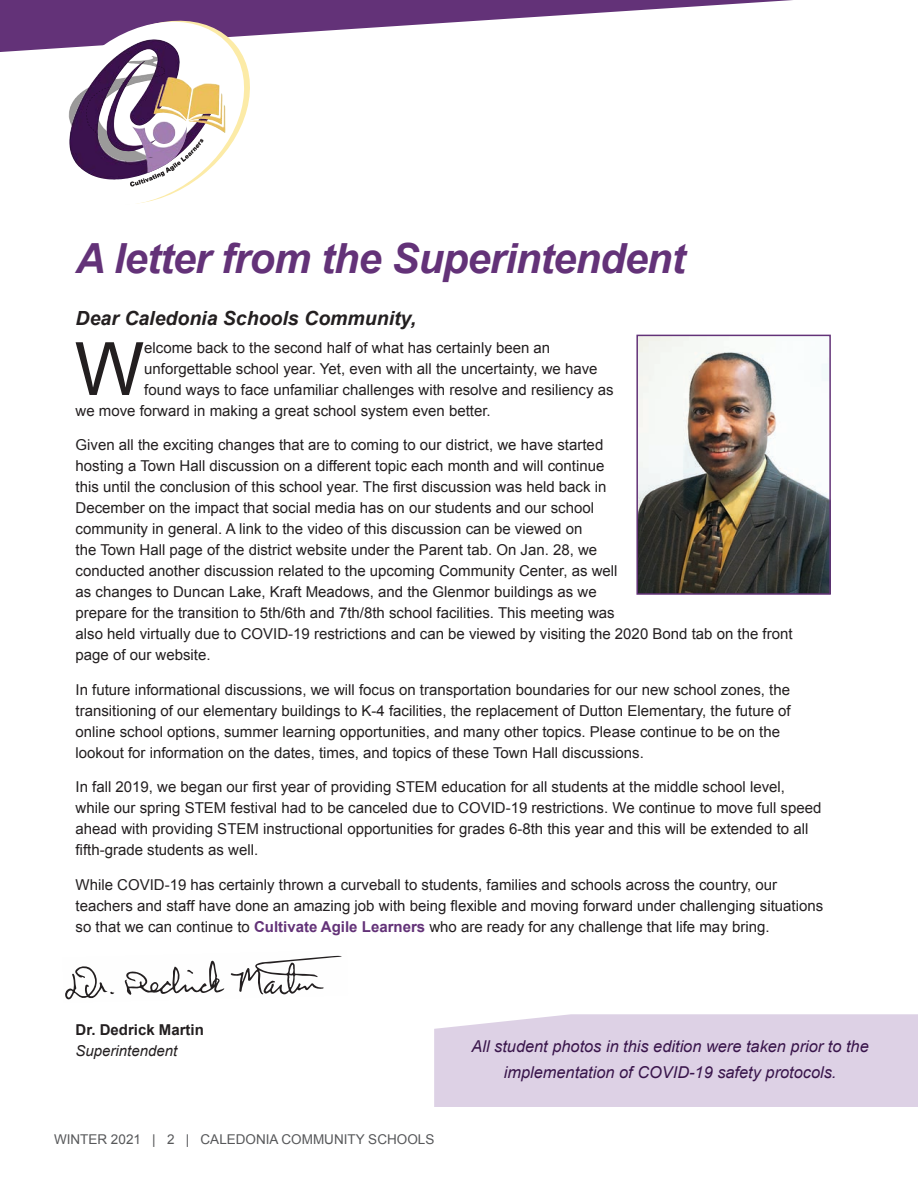
<style>
.page{position:relative;width:918px;height:1188px;background:#fff}
.page>*{position:absolute;margin:0;border:0;box-sizing:border-box;transform-origin:0 0}
.t1{font:73.65px "Arial";color:#231f20}
.t2{font:italic 700 41.55px "Arial";letter-spacing:-.02em;color:#633278}
.t3{font:italic 700 19.5px "Arial";color:#231f20}
.t4{font:italic 16.35px/25.2px "Arial";color:#39154b;text-align:center}
.t5{font:15px/21px "Arial";color:#231f20}
.t6{font:700 15px "Arial";color:#231f20}
.t7{font:italic 15px "Arial";color:#231f20}
.Tabs{font:13.5px "Arial";color:#57585a}
.s1{font-weight:700;color:#633278}
</style>
<div class="page">
<div style="left:434px;top:1014px;width:484px;height:93px;background:#ddd1e5"></div>
<svg style="left:65px;top:955px;width:277px;height:45px"></svg>
<svg style="left:0;top:0;width:793px;height:52px"></svg>
<svg style="left:41px;top:11px;width:223px;height:41px"></svg>
<svg style="left:35px;top:12px;width:223px;height:192px"></svg>
<img style="left:69px;top:39px;width:150px;height:141px">
<img style="left:72px;top:57px;width:100px;height:106px">
<img style="left:92px;top:61px;width:73px;height:37px">
<img style="left:132px;top:121px;width:55px;height:18px">
<img style="left:142px;top:133px;width:45px;height:6px">
<img style="left:219px;top:77px;width:2px;height:44px">
<img style="left:153px;top:77px;width:66px;height:46px">
<svg style="left:129px;top:139px;width:74px;height:48px"></svg>
<img style="left:639px;top:338px;width:189px;height:254px">
<div style="left:636px;top:335px;width:195px;height:260px;border:2px solid #633278"></div>
<p class="t2" style="left:76px;top:232px;width:611px">A letter from the Superintendent</p>
<p class="t3" style="left:76px;top:306px;width:342px">Dear Caledonia Schools Community,</p>
<p class="t1" style="left:75px;top:321px;width:71px">W</p>
<p class="t5" style="left:144px;top:337px;width:408px">elcome back to the second half of what has certainly been an</p>
<p class="t5" style="left:144px;top:358px;width:455px">unforgettable school year. Yet, even with all the uncertainty, we have</p>
<p class="t5" style="left:144px;top:379px;width:471px">found ways to face unfamiliar challenges with resolve and resiliency as</p>
<p class="t5" style="left:76px;top:400px;width:417px">we move forward in making a great school system even better.</p>
<p class="t5" style="left:76px;top:435px;width:719px">Given all the exciting changes that are to coming to our district, we have started<br>hosting a Town Hall discussion on a different topic each month and will continue<br>this until the conclusion of this school year. The first discussion was held back in<br>December on the impact that social media has on our students and our school<br>community in general. A link to the video of this discussion can be viewed on<br>the Town Hall page of the district website under the Parent tab. On Jan. 28, we<br>conducted another discussion related to the upcoming Community Center, as well<br>as changes to Duncan Lake, Kraft Meadows, and the Glenmor buildings as we<br>prepare for the transition to 5th/6th and 7th/8th school facilities. This meeting was<br>also held virtually due to COVID-19 restrictions and can be viewed by visiting the 2020 Bond tab on the front page of our website.</p>
<p class="t5" style="left:76px;top:679px;width:717px">In future informational discussions, we will focus on transportation boundaries for our new school zones, the transitioning of our elementary buildings to K-4 facilities, the replacement of Dutton Elementary, the future of online school options, summer learning opportunities, and many other topics. Please continue to be on the lookout for information on the dates, times, and topics of these Town Hall discussions.</p>
<p class="t5" style="left:76px;top:777px;width:747px">In fall 2019, we began our first year of providing STEM education for all students at the middle school level, while our spring STEM festival had to be canceled due to COVID-19 restrictions. We continue to move full speed ahead with providing STEM instructional opportunities for grades 6-8th this year and this will be extended to all fifth-grade students as well.</p>
<p class="t5" style="left:76px;top:874px;width:749px">While COVID-19 has certainly thrown a curveball to students, families and schools across the country, our teachers and staff have done an amazing job with being flexible and moving forward under challenging situations so that we can continue to <span class="s1">Cultivate Agile Learners</span> who are ready for any challenge that life may bring.</p>
<p class="t6" style="left:76px;top:1020px;width:130px">Dr. Dedrick Martin</p>
<p class="t7" style="left:76px;top:1042px;width:103px">Superintendent</p>
<p class="Tabs" style="left:54px;top:1130px;width:382px">WINTER 2021 | 2 | CALEDONIA COMMUNITY SCHOOLS</p>
<p class="t4" style="left:471px;top:1034px;width:399px">All student photos in this edition were taken prior to the implementation of COVID-19 safety protocols.</p>
</div>
